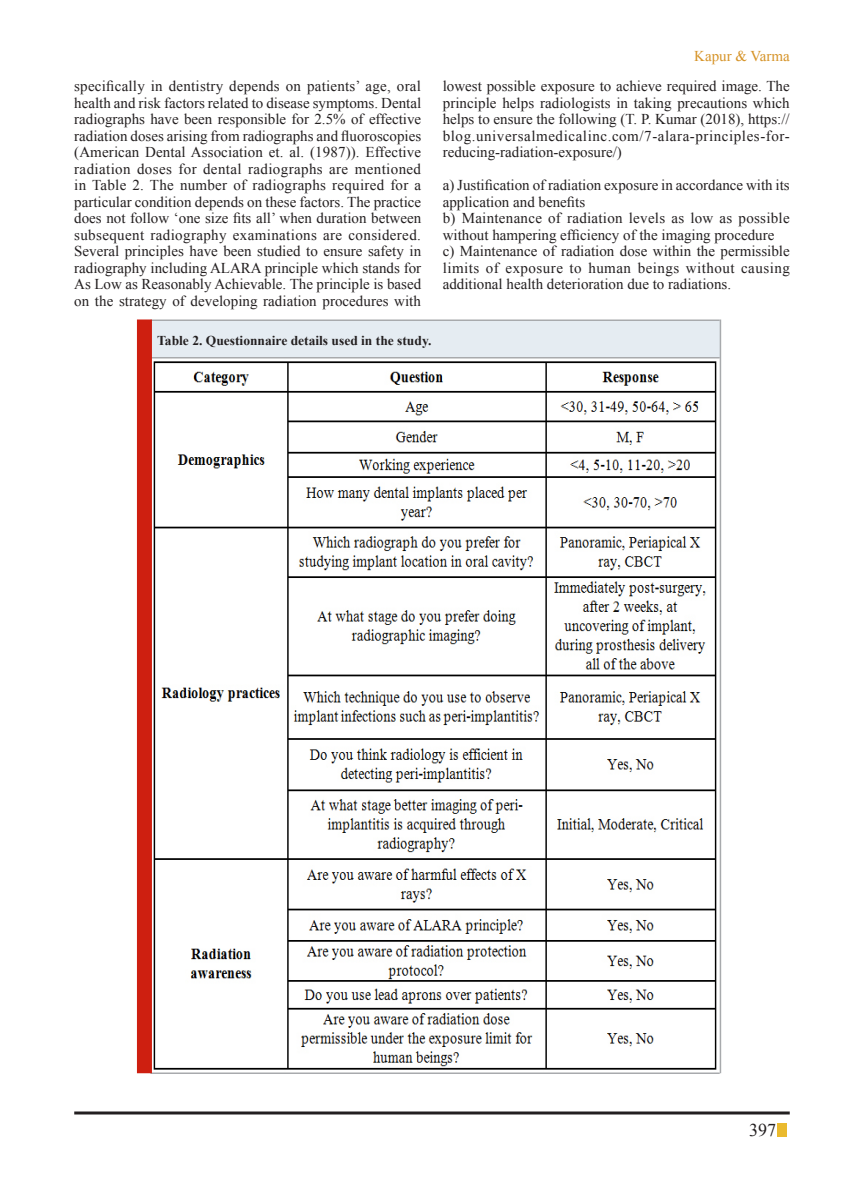
<style>
.page{position:relative;width:864px;height:1188px;background:#fff}
.page>*{position:absolute;margin:0;border:0;box-sizing:border-box;transform-origin:0 0}
.t1{font:18px "Times New Roman";color:#231f20}
.Body_text{font:15px/16.5px "Times New Roman";color:#231f20;text-align:justify}
.Body_text-2{font:15px "Times New Roman";color:#d69429}
.Body_text-3{font:700 13.5px "Times New Roman";color:#231f20}
</style>
<div class="page">
<div style="left:777px;top:1124px;width:10px;height:13px;background:#eaba2e"></div>
<hr style="left:74px;top:1112px;width:716px;height:2px;background:#231f20">
<img style="left:152px;top:358px;width:568px;height:714px">
<div style="left:150px;top:320px;width:570px;height:38px;background:#e5ecf2"></div>
<hr style="left:150px;top:320px;width:570px;height:1px;background:#a8aaad">
<hr style="left:150px;top:357px;width:570px;height:1px;background:#a8aaad">
<hr style="left:150px;top:1072px;width:570px;height:2px;background:#a8aaad">
<hr style="left:720px;top:320px;width:1px;height:753px;background:#a8aaad">
<div style="left:137px;top:319px;width:15px;height:754px;background:#ce1f10"></div>
<p class="Body_text" style="left:74px;top:78px;width:349px">specifically in dentistry depends on patients’ age, oral health and risk factors related to disease symptoms. Dental radiographs have been responsible for 2.5% of effective radiation doses arising from radiographs and fluoroscopies (American Dental Association et. al. (1987)). Effective radiation doses for dental radiographs are mentioned in Table 2. The number of radiographs required for a particular condition depends on these factors. The practice does not follow ‘one size fits all’ when duration between subsequent radiography examinations are considered.<br>Several principles have been studied to ensure safety in radiography including ALA</p>
<p class="Body_text" style="left:74px;top:259px;width:348px;text-indent:167px">RA principle which stands for As Low as Reasonably Achievable. The principle is based on the strategy of developing radiation procedures with</p>
<p class="Body_text-3" style="left:157px;top:332px;width:276px">Table 2. Questionnaire details used in the study.</p>
<p class="Body_text-2" style="left:694px;top:46px;width:97px">Kapur &amp; Varma</p>
<p class="Body_text" style="left:443px;top:78px;width:349px">lowest possible exposure to achieve required image. The principle helps radiologists in taking precautions which helps to ensure the following (T. P. Kumar (2018), https:// blog.universalmedicalinc.com/7-alara-principles-for&shy;reducing-radiation-exposure/)</p>
<p class="Body_text" style="left:443px;top:177px;width:348px">a) Justification of radiation exposure in accordance with its application and benefits</p>
<p class="Body_text" style="left:443px;top:210px;width:348px">b) Maintenance of radiation levels as low as possible without hampering efficiency of the imaging procedure</p>
<p class="Body_text" style="left:443px;top:243px;width:349px">c) Maintenance of radiation dose within the permissible limits of exposure to human beings without causing additional health deterioration due to radiations.</p>
<p class="t1" style="left:749px;top:1118px;width:28px">397</p>
</div>
